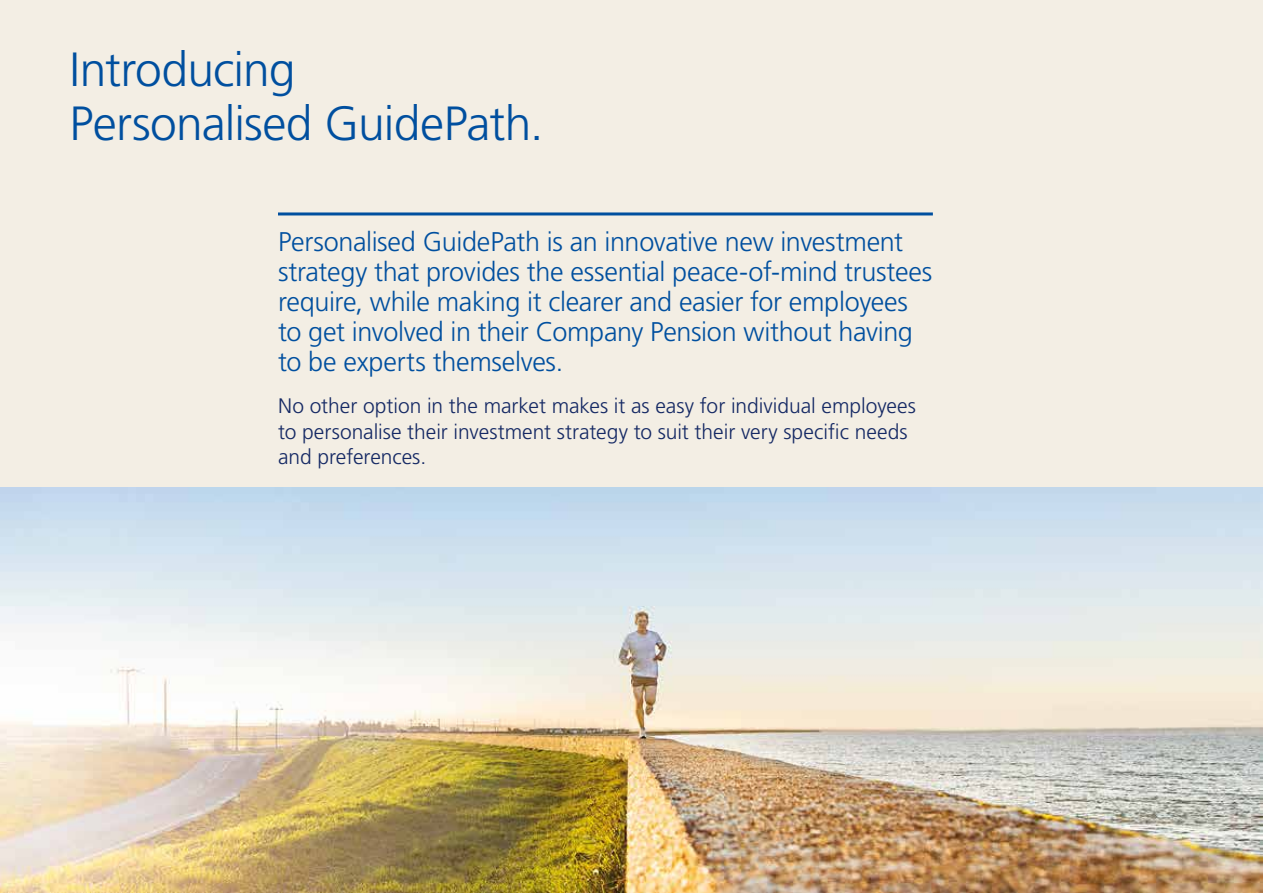
<style>
.page{position:relative;width:1263px;height:893px;background:#f3eee4}
.page>*{position:absolute;margin:0;border:0;box-sizing:border-box;transform-origin:0 0}
.t1{font:300 48px/54px "Frutiger";letter-spacing:-.015em;color:#004f9f}
.t2{font:300 27px/30px "Frutiger";letter-spacing:-.01em;color:#004f9f}
.t3{font:300 21px/25.2px "Frutiger";color:#152964}
</style>
<div class="page">
<hr style="left:278px;top:212px;width:655px;height:3px;background:#004f9f">
<img style="left:0;top:487px;width:1263px;height:406px">
<h1 class="t1" style="left:70px;top:44px;width:475px">Introducing<br>Personalised GuidePath.</h1>
<p class="t2" style="left:278px;top:227px;width:656px">Personalised GuidePath is an innovative new investment strategy that provides the essential peace-of-mind trustees require, while making it clearer and easier for employees to get involved in their Company Pension without having to be experts themselves.</p>
<p class="t3" style="left:278px;top:394px;width:639px">No other option in the market makes it as easy for individual employees to personalise their investment strategy to suit their very specific needs and preferences.</p>
</div>
